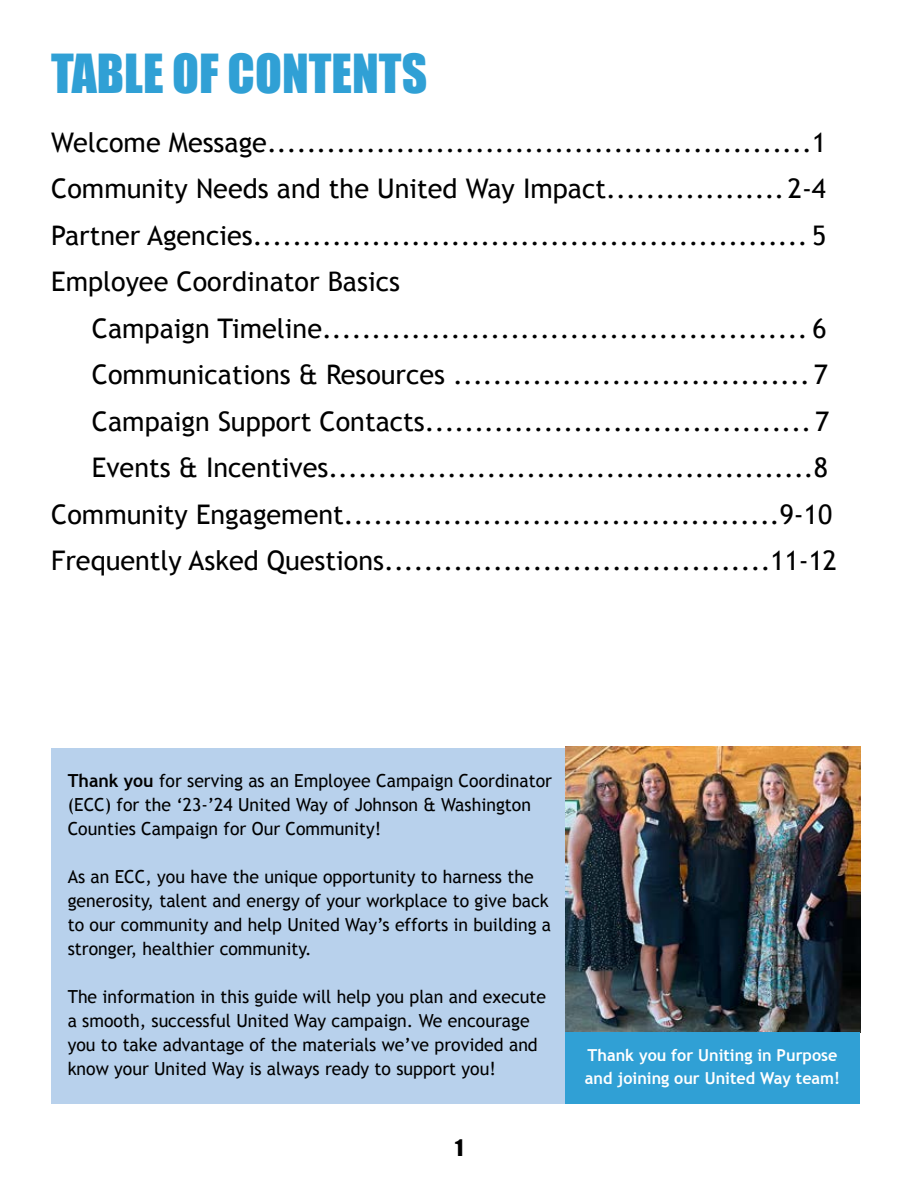
<style>
.page{position:relative;width:918px;height:1188px;background:#fff}
.page>*{position:absolute;margin:0;border:0;box-sizing:border-box;transform-origin:0 0}
.t1{font:49.5px "Impact";color:#30a0d5}
.t2{font:27px/46.5px "Trebuchet MS";color:#000;text-align:justify}
.t3{font:21px "Impact";color:#000}
.t4{font:18px/24px "Trebuchet MS";color:#000}
.t5{font:700 16.5px/22.5px "Trebuchet MS";color:#fff}
.s1{font-weight:700}
</style>
<div class="page">
<div style="left:51px;top:748px;width:514px;height:356px;background:#b8d1ec"></div>
<img style="left:565px;top:746px;width:295px;height:286px">
<div style="left:565px;top:1032px;width:295px;height:72px;background:#30a0d5"></div>
<h1 class="t1" style="left:51px;top:36px;width:378px">TABLE OF CONTENTS</h1>
<p class="t2" style="left:51px;top:119px;width:776px">Welcome Message.......................................................1<br>Community Needs and the United Way Impact..................2-4<br>Partner Agencies........................................................ 5<br>Employee Coordinator Basics</p>
<p class="t2" style="left:92px;top:305px;width:736px">Campaign Timeline................................................. 6</p>
<p class="t2" style="left:92px;top:352px;width:737px">Communications &amp; Resources .................................... 7</p>
<p class="t2" style="left:92px;top:398px;width:739px">Campaign Support Contacts....................................... 7</p>
<p class="t2" style="left:92px;top:445px;width:738px">Events &amp; Incentives.................................................8</p>
<p class="t2" style="left:51px;top:491px;width:782px">Community Engagement............................................9-10</p>
<p class="t2" style="left:51px;top:538px;width:787px">Frequently Asked Questions.......................................11-12</p>
<p class="t4" style="left:68px;top:769px;width:486px"><span class="s1">Thank you</span> for serving as an Employee Campaign Coordinator (ECC) for the ‘23-’24 United Way of Johnson &amp; Washington<br>Counties Campaign for Our Community!</p>
<p class="t4" style="left:68px;top:865px;width:485px">As an ECC, you have the unique opportunity to harness the generosity, talent and energy of your workplace to give back to our community and help United Way’s efforts in building a stronger, healthier community.</p>
<p class="t4" style="left:68px;top:985px;width:480px">The information in this guide will help you plan and execute a smooth, successful United Way campaign. We encourage you to take advantage of the materials we’ve provided and know your United Way is always ready to support you!</p>
<p class="t3" style="left:455px;top:1131px;width:10px">1</p>
<p class="t5" style="left:585px;top:1044px;width:257px">Thank you for Uniting in Purpose and joining our United Way team!</p>
</div>
